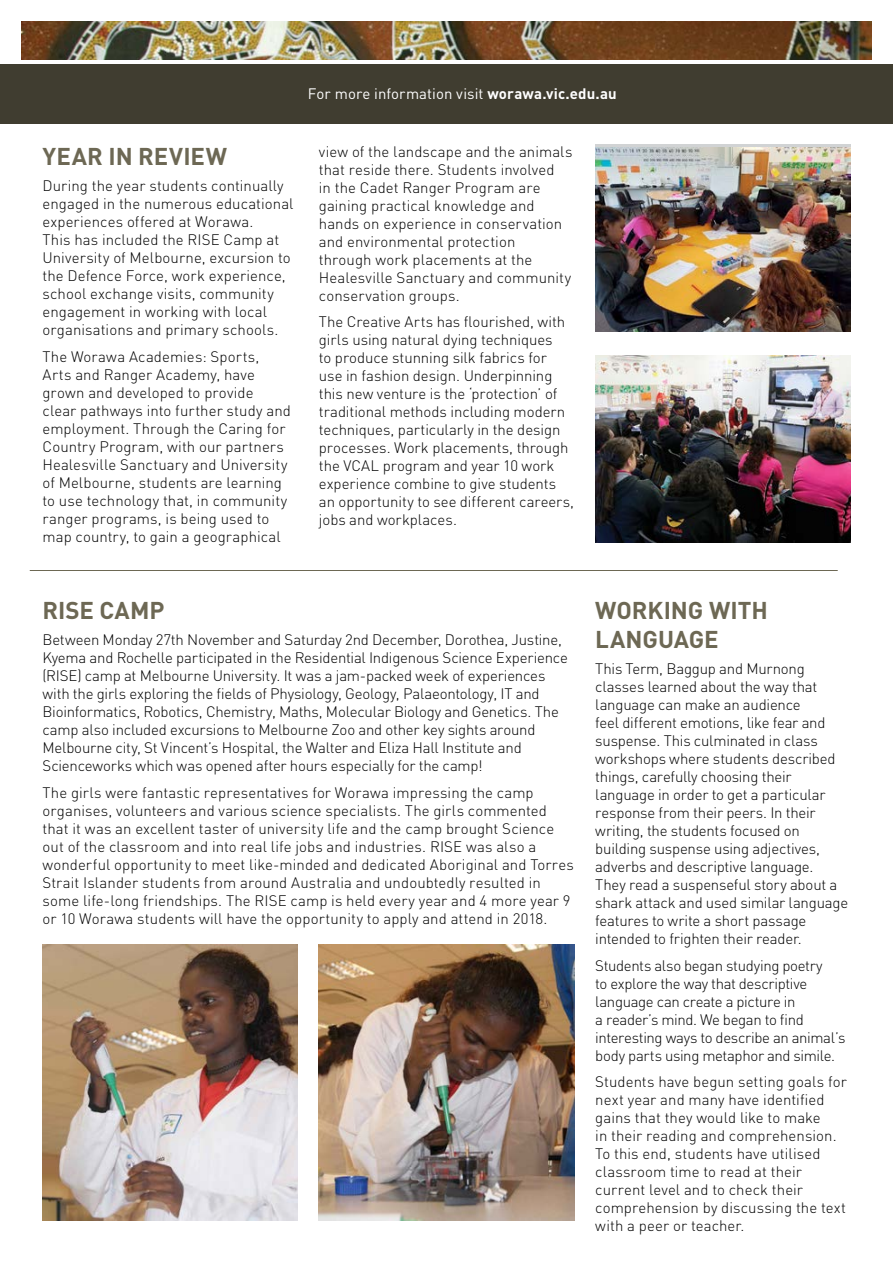
<style>
.page{position:relative;width:893px;height:1263px;background:#fff}
.page>*{position:absolute;margin:0;border:0;box-sizing:border-box;transform-origin:0 0}
.Headings{font:700 24px/28.8px "DIN";color:#6d6854}
.Body{font:300 15px/18px "DIN";color:#000}
.Body-2{font:300 15px/18px "DIN";letter-spacing:-.025em;color:#000}
.Body-3{font:15px "DIN";letter-spacing:.005em;color:#fff}
.s1{font-weight:700}
</style>
<div class="page">
<div style="left:0;top:64px;width:893px;height:59px;background:#403d30"></div>
<img style="left:21px;top:21px;width:851px;height:39px">
<img style="left:595px;top:148px;width:255px;height:184px">
<img style="left:595px;top:355px;width:255px;height:187px">
<hr style="left:30px;top:570px;width:808px;height:1px;background:#6d6854">
<img style="left:43px;top:944px;width:255px;height:276px">
<img style="left:319px;top:944px;width:255px;height:276px">
<p class="Body-3" style="left:308px;top:84px;width:310px">For more information visit <span class="s1">worawa.vic.edu.au</span></p>
<p class="Headings" style="left:43px;top:140px;width:186px">YEAR IN REVIEW</p>
<p class="Body" style="left:43px;top:176px;width:253px">During the year students continually engaged in the numerous educational experiences offered at Worawa.<br>This has included the RISE Camp at University of Melbourne, excursion to the Defence Force, work experience, school exchange visits, community engagement in working with local organisations and primary schools.</p>
<p class="Body" style="left:43px;top:347px;width:250px">The Worawa Academies: Sports, Arts and Ranger Academy, have grown and developed to provide clear pathways into further study and employment. Through the Caring for Country Program, with our partners Healesville Sanctuary and University of Melbourne, students are learning to use technology that, in community ranger programs, is being used to map country, to gain a geographical</p>
<p class="Body" style="left:319px;top:142px;width:255px">view of the landscape and the animals that reside there. Students involved<br>in the Cadet Ranger Program are gaining practical knowledge and hands on experience in conservation and environmental protection<br>through work placements at the<br>Healesville Sanctuary and community conservation groups.</p>
<p class="Body" style="left:319px;top:313px;width:257px">The Creative Arts has flourished, with girls using natural dying techniques<br>to produce stunning silk fabrics for use in fashion design. Underpinning this new venture is the ‘protection’ of traditional methods including modern techniques, particularly in the design processes. Work placements, through the VCAL program and year 10 work experience combine to give students an opportunity to see different careers, jobs and workplaces.</p>
<p class="Headings" style="left:43px;top:595px;width:123px">RISE CAMP</p>
<p class="Body" style="left:43px;top:631px;width:527px">Between Monday 27th November and Saturday 2nd December, Dorothea, Justine, Kyema and Rochelle participated in the Residential Indigenous Science Experience (RISE) camp at Melbourne University. It was a jam-packed week of experiences with the girls exploring the fields of Physiology, Geology, Palaeontology, IT and Bioinformatics, Robotics, Chemistry, Maths, Molecular Biology and Genetics. The camp also included excursions to Melbourne Zoo and other key sights around Melbourne city, St Vincent’s Hospital, the Walter and Eliza Hall Institute and Scienceworks which was opened after hours especially for the camp!</p>
<p class="Body" style="left:43px;top:783px;width:533px">The girls were fantastic representatives for Worawa impressing the camp organises, volunteers and various science specialists. The girls commented that it was an excellent taster of university life and the camp brought Science out of the classroom and into real life jobs and industries. RISE was also a wonderful opportunity to meet like-minded and dedicated Aboriginal and Torres Strait Islander students from around Australia and undoubtedly resulted in some life-long friendships. The RISE camp is held every year and 4 more year 9 or 10 Worawa students will have the opportunity to apply and attend in 2018.</p>
<p class="Headings" style="left:595px;top:595px;width:174px">WORKING WITH<br>LANGUAGE</p>
<p class="Body" style="left:595px;top:659px;width:254px">This Term, Baggup and Murnong classes learned about the way that language can make an audience<br>feel different emotions, like fear and suspense. This culminated in class workshops where students described things, carefully choosing their language in order to get a particular response from their peers. In their writing, the students focused on building suspense using adjectives, adverbs and descriptive language.<br>They read a suspenseful story about a shark attack and used similar language features to write a short passage intended to frighten their reader.</p>
<p class="Body-2" style="left:595px;top:956px;width:252px">Students also began studying poetry<br>to explore the way that descriptive language can create a picture in<br>a reader’s mind. We began to find interesting ways to describe an animal’s body parts using metaphor and simile.</p>
<p class="Body" style="left:595px;top:1072px;width:253px">Students have begun setting goals for next year and many have identified gains that they would like to make<br>in their reading and comprehension.<br>To this end, students have utilised classroom time to read at their current level and to check their comprehension by discussing the text with a peer or teacher.</p>
</div>
